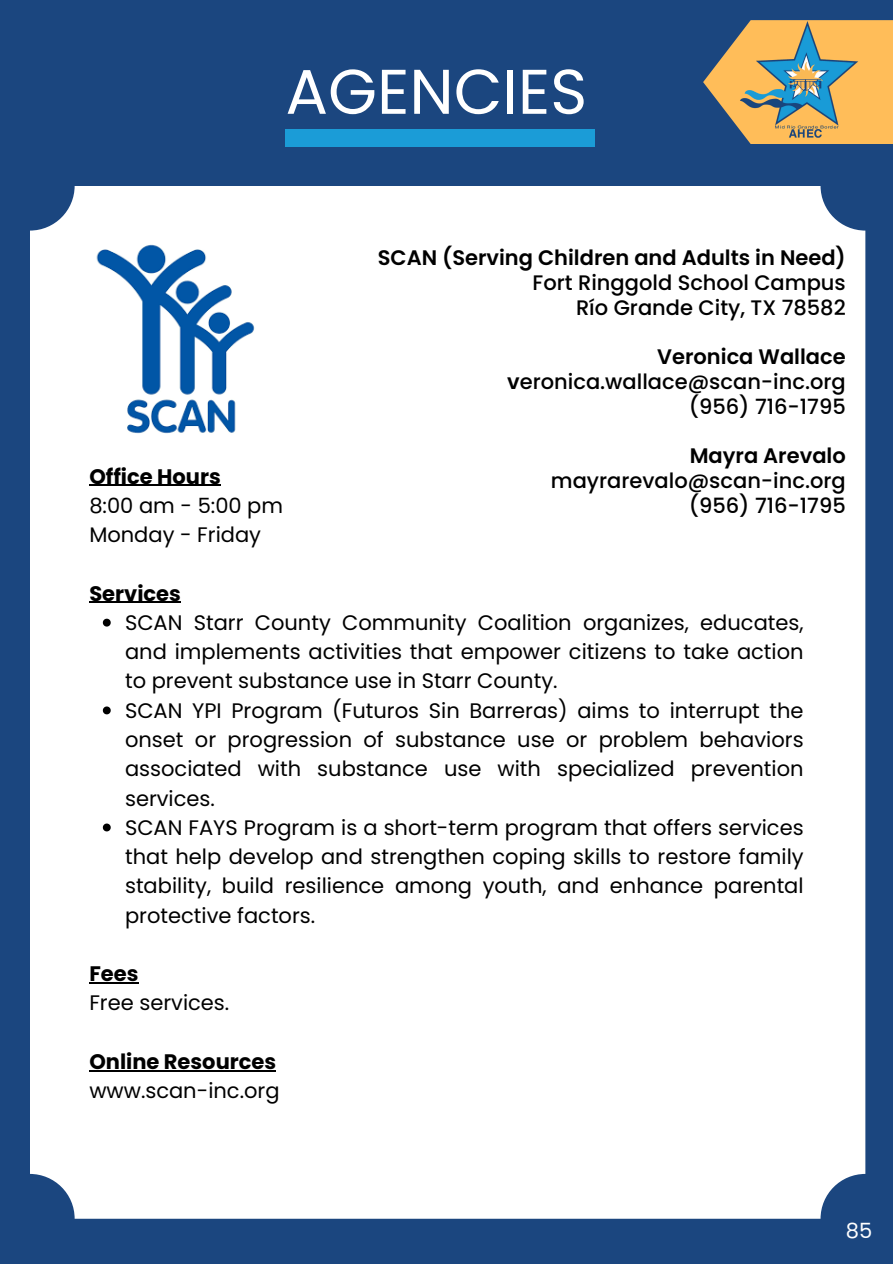
<style>
.page{position:relative;width:893px;height:1264px;background:#fff}
.page>*{position:absolute;margin:0;border:0;box-sizing:border-box;transform-origin:0 0}
.t1{font:63px "Poppins";color:#fff}
.t2{font:21px/29.2px "Poppins";color:#000;text-align:justify}
.t3{font:500 21px/24.8px "Poppins";color:#000;text-align:right}
.t4{font:700 21px "Poppins";color:#000}
.t5{font:21px "Poppins";color:#fff}
.s1{font-weight:600}
</style>
<div class="page">
<div style="left:0;top:0;width:892px;height:1263px;background:#1b467f"></div>
<div style="left:285px;top:130px;width:309px;height:17px;background:#1b9cd7"></div>
<div style="left:30px;top:186px;width:835px;height:1032px;background:#fff;border-radius:45px"></div>
<hr style="left:89px;top:485px;width:132px;height:1px;background:#000">
<hr style="left:89px;top:602px;width:92px;height:1px;background:#000">
<svg style="left:103px;top:618px;width:8px;height:8px"></svg>
<svg style="left:103px;top:706px;width:8px;height:8px"></svg>
<svg style="left:103px;top:823px;width:8px;height:8px"></svg>
<hr style="left:89px;top:982px;width:49px;height:1px;background:#000">
<hr style="left:89px;top:1070px;width:187px;height:1px;background:#000">
<svg style="left:703px;top:20px;width:189px;height:124px"></svg>
<img style="left:737px;top:20px;width:122px;height:119px">
<img style="left:96px;top:244px;width:159px;height:190px">
<p class="t1" style="left:285px;top:48px;width:303px">AGENCIES</p>
<p class="t3" style="left:378px;top:245px;width:469px"><span class="s1">SCAN (Serving Children and Adults in Need)<br></span>Fort Ringgold School Campus<br>Río Grande City, TX 78582</p>
<p class="t3" style="left:507px;top:344px;width:340px"><span class="s1">Veronica Wallace v</span>eronica.wallace@scan-inc.org (956) 716-1795</p>
<p class="t3" style="left:551px;top:443px;width:296px"><span class="s1">Mayra Arevalo </span>mayrarevalo@scan-inc.org (956) 716-1795</p>
<h1 class="t4" style="left:89px;top:461px;width:133px">Office Hours</h1>
<p class="t2" style="left:89px;top:491px;width:195px">8:00 am - 5:00 pm</p>
<p class="t2" style="left:89px;top:520px;width:173px">Monday - Friday</p>
<h2 class="t4" style="left:89px;top:578px;width:93px">Services</h2>
<h2 class="t2" style="left:125px;top:608px;width:680px">SCAN Starr County Community Coalition organizes, educates, and implements activities that empower citizens to take action to prevent substance use in Starr County.</h2>
<h2 class="t2" style="left:125px;top:695px;width:680px">SCAN YPI Program (Futuros Sin Barreras) aims to interrupt the onset or progression of substance use or problem behaviors associated with substance use with specialized prevention services.</h2>
<p class="t2" style="left:125px;top:812px;width:680px">SCAN FAYS Program is a short-term program that offers services that help develop and strengthen coping skills to restore family stability, build resilience among youth, and enhance parental protective factors.</p>
<p class="t4" style="left:89px;top:959px;width:51px">Fees</p>
<p class="t2" style="left:89px;top:988px;width:141px">Free services.</p>
<p class="t4" style="left:89px;top:1046px;width:188px">Online Resources</p>
<p class="t2" style="left:89px;top:1076px;width:192px">www.scan-inc.org</p>
<p class="t5" style="left:845px;top:1215px;width:28px">85</p>
</div>
